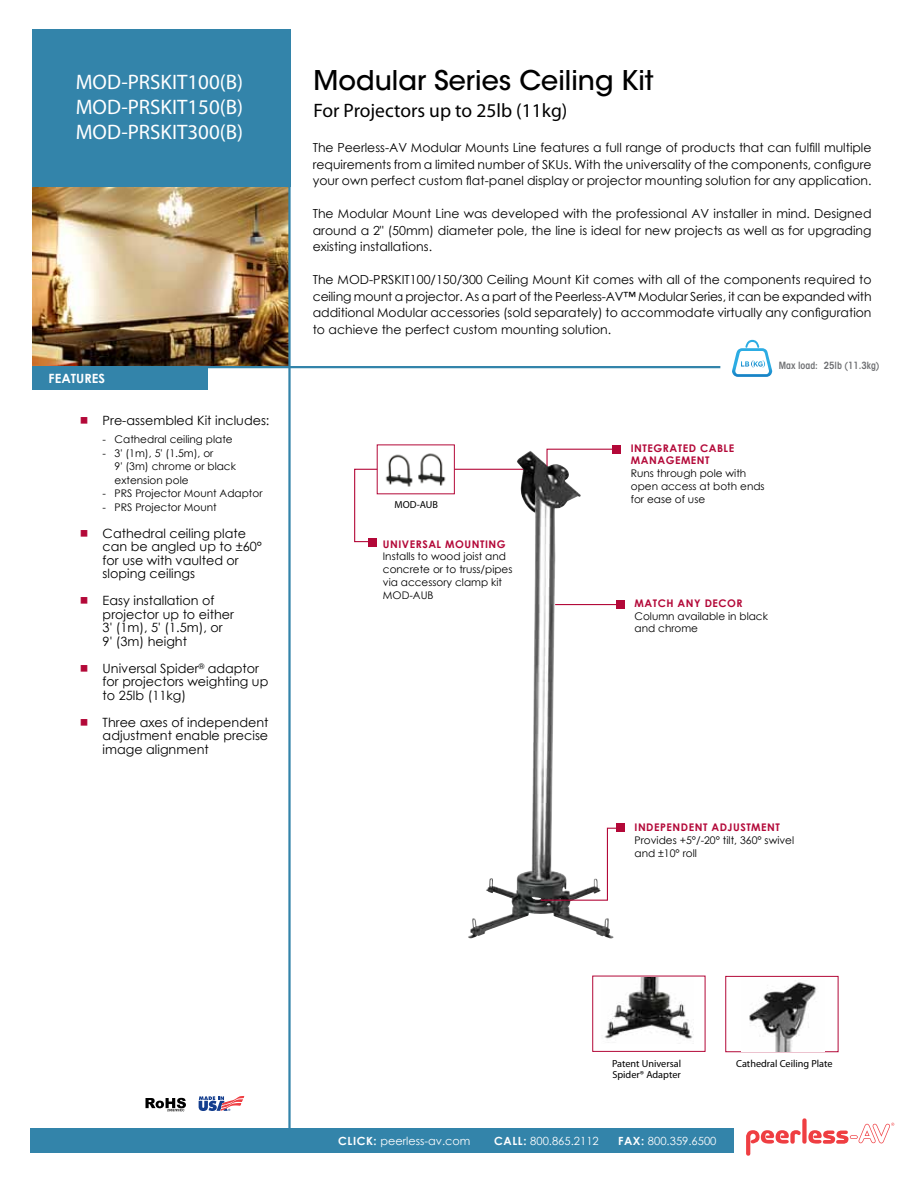
<style>
.page{position:relative;width:918px;height:1188px;background:#fff}
.page>*{position:absolute;margin:0;border:0;box-sizing:border-box;transform-origin:0 0}
.t1{font:500 27px "ITC Avant Garde Std";color:#000}
.t2{font:21px/25.2px "Myriad Pro";color:#fff;text-align:justify}
.t3{font:19.5px "Myriad Pro";color:#000}
.t4{font:12.75px/13.5px "Century Gothic";color:#000}
.t5{font:700 12.75px "Century Gothic";color:#fff}
.t6{font:12.45px/16.5px "Century Gothic";color:#000;text-align:justify}
.t7{font:11.25px "Century Gothic";color:#fff}
.t8{font:10.5px/12.8px "Century Gothic";color:#000}
.t9{font:700 10.5px/12.8px "Century Gothic";letter-spacing:.05em;color:#b30838}
.t10{font:10.2px/11.6px "Myriad Pro";color:#000}
.t11{font:600 condensed 9.9px "ITC Avant Garde Std";color:#6d6e71}
.s1{font-weight:700}
</style>
<div class="page">
<img style="left:468px;top:451px;width:146px;height:488px">
<img style="left:32px;top:187px;width:256px;height:179px">
<img style="left:604px;top:978px;width:89px;height:61px">
<hr style="left:32px;top:366px;width:688px;height:2px;background:#3384aa">
<div style="left:32px;top:29px;width:258px;height:158px;background:#3384aa"></div>
<div style="left:32px;top:366px;width:176px;height:24px;background:#3384aa"></div>
<hr style="left:288px;top:29px;width:3px;height:1101px;background:#3384aa">
<div style="left:31px;top:1129px;width:703px;height:24px;background:#3384aa"></div>
<svg style="left:732px;top:340px;width:40px;height:37px"></svg>
<div style="left:616px;top:823px;width:9px;height:9px;background:#b30838"></div>
<div style="left:725px;top:976px;width:114px;height:76px;border:1px solid #b30838"></div>
<svg style="left:199px;top:1096px;width:46px;height:15px"></svg>
<svg style="left:146px;top:1098px;width:40px;height:13px"></svg>
<svg style="left:546px;top:448px;width:68px;height:19px"></svg>
<div style="left:613px;top:445px;width:8px;height:9px;background:#b30838"></div>
<div style="left:592px;top:976px;width:114px;height:76px;border:1px solid #b30838"></div>
<svg style="left:354px;top:468px;width:170px;height:75px"></svg>
<div style="left:368px;top:538px;width:9px;height:9px;background:#b30838"></div>
<div style="left:377px;top:444px;width:78px;height:50px;background:#fff"></div>
<img style="left:385px;top:453px;width:61px;height:34px">
<img style="left:741px;top:980px;width:83px;height:71px">
<svg style="left:540px;top:827px;width:76px;height:74px"></svg>
<hr style="left:555px;top:604px;width:66px;height:1px;background:#b30838">
<div style="left:616px;top:600px;width:9px;height:9px;background:#b30838"></div>
<svg style="left:746px;top:1130px;width:55px;height:26px"></svg>
<div style="left:802px;top:1118px;width:5px;height:26px;background:#ef3e42;border-radius:2px"></div>
<svg style="left:808px;top:1123px;width:86px;height:21px"></svg>
<h2 class="t2" style="left:76px;top:69px;width:169px">MOD-PRSKIT100(B)<br>MOD-PRSKIT150(B)<br>MOD-PRSKIT300(B)</h2>
<p class="t5" style="left:49px;top:369px;width:58px">FEATURES</p>
<p class="t4" style="left:103px;top:414px;width:168px">Pre-assembled Kit includes:</p>
<p class="t8" style="left:103px;top:433px;width:132px">- Cathedral ceiling plate</p>
<p class="t8" style="left:115px;top:446px;width:123px;line-height:13.5px;text-indent:-12px">- 3' (1m), 5' (1.5m), or<br>9' (3m) chrome or black extension pole</p>
<p class="t8" style="left:103px;top:487px;width:161px">- PRS Projector Mount Adaptor</p>
<p class="t8" style="left:103px;top:501px;width:116px">- PRS Projector Mount</p>
<p class="t4" style="left:103px;top:526px;width:161px">Cathedral ceiling plate can be angled up to ±60° for use with vaulted or sloping ceilings</p>
<p class="t4" style="left:103px;top:594px;width:133px">Easy installation of projector up to either<br>3' (1m), 5' (1.5m), or<br>9' (3m) height</p>
<p class="t4" style="left:103px;top:661px;width:167px">Universal Spider<sup>®</sup> adaptor for projectors weighting up to 25lb (11kg)</p>
<p class="t4" style="left:103px;top:715px;width:167px;text-align:justify">Three axes of independent adjustment enable precise image alignment</p>
<h1 class="t1" style="left:314px;top:64px;width:342px">Modular Series Ceiling Kit</h1>
<h3 class="t3" style="left:314px;top:99px;width:255px">For Projectors up to 25lb (11kg)</h3>
<p class="t6" style="left:313px;top:139px;width:560px">The Peerless-AV Modular Mounts Line features a full range of products that can fulfill multiple requirements from a limited number of SKUs. With the universality of the components, configure your own perfect custom flat-panel display or projector mounting solution for any application.</p>
<p class="t6" style="left:313px;top:205px;width:560px">The Modular Mount Line was developed with the professional AV installer in mind. Designed around a 2" (50mm) diameter pole, the line is ideal for new projects as well as for upgrading existing installations.</p>
<p class="t6" style="left:313px;top:271px;width:560px">The MOD-PRSKIT100/150/300 Ceiling Mount Kit comes with all of the components required to ceiling mount a projector. As a part of the Peerless-AV™ Modular Series, it can be expanded with additional Modular accessories (sold separately) to accommodate virtually any configuration to achieve the perfect custom mounting solution.</p>
<p class="t11" style="left:779px;top:359px;width:102px">Max load: 25lb (11.3kg)</p>
<p class="t10" style="left:395px;top:498px;width:45px">MOD-AUB</p>
<p class="t9" style="left:383px;top:537px;width:124px">UNIVERSAL MOUNTING</p>
<p class="t8" style="left:383px;top:550px;width:131px">Installs to wood joist and concrete or to truss/pipes via accessory clamp kit<br>MOD-AUB</p>
<p class="t9" style="left:631px;top:441px;width:105px">INTEGRATED CABLE<br>MANAGEMENT</p>
<p class="t8" style="left:631px;top:467px;width:135px">Runs through pole with open access at both ends for ease of use</p>
<p class="t9" style="left:635px;top:596px;width:110px">MATCH ANY DECOR</p>
<p class="t8" style="left:635px;top:609px;width:135px">Column available in black and chrome</p>
<p class="t9" style="left:635px;top:821px;width:147px">INDEPENDENT ADJUSTMENT</p>
<p class="t8" style="left:635px;top:834px;width:161px">Provides +5°/-20° tilt, 360° swivel and ±10° roll</p>
<p class="t10" style="left:612px;top:1057px;width:71px">Patent Universal<br>Spider® Adapter</p>
<p class="t10" style="left:736px;top:1057px;width:98px">Cathedral Ceiling Plate</p>
<p class="t7" style="left:338px;top:1133px;width:134px"><span class="s1">CLICK:</span> peerless-av.com</p>
<p class="t7" style="left:494px;top:1133px;width:106px"><span class="s1">CALL:</span> 800.865.2112</p>
<p class="t7" style="left:618px;top:1133px;width:100px"><span class="s1">FAX:</span> 800.359.6500</p>
</div>
